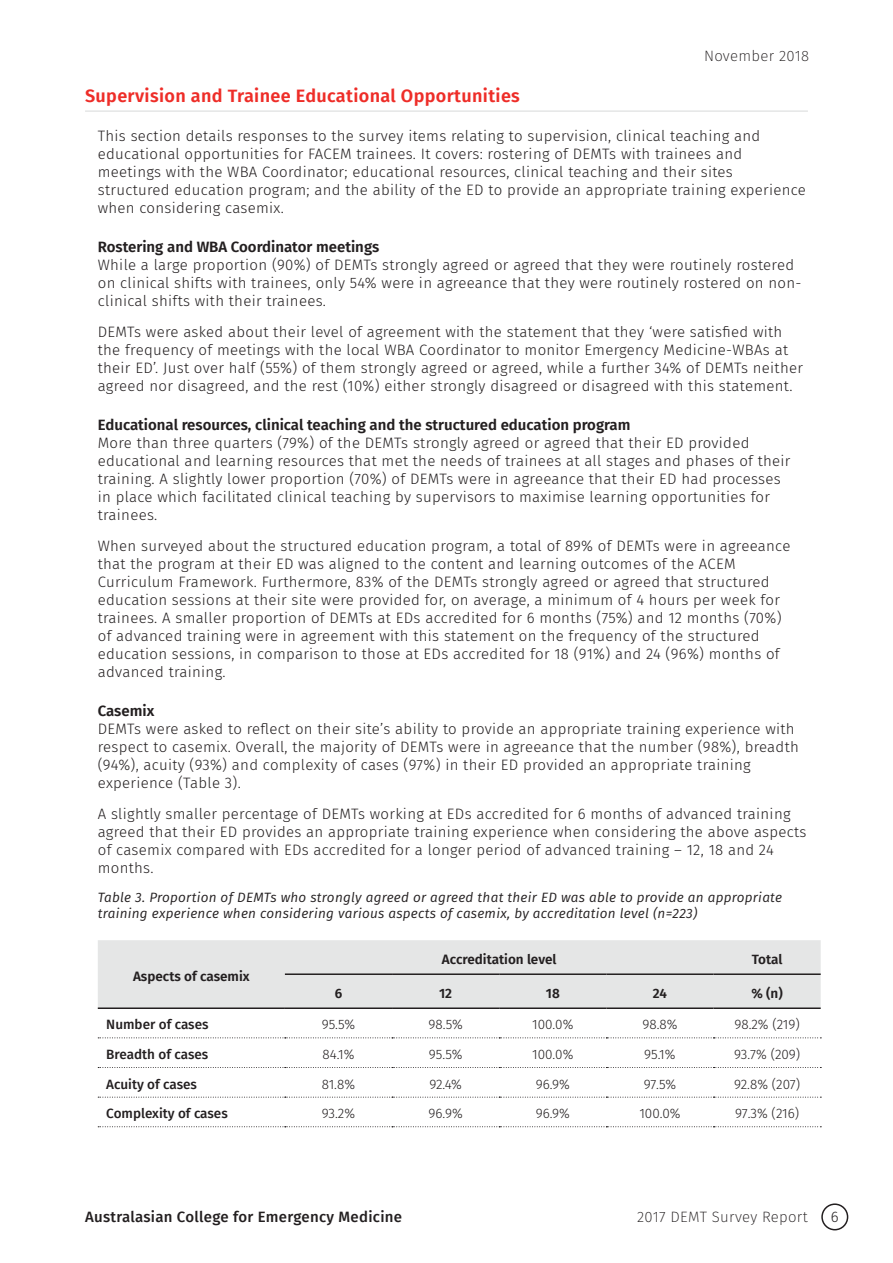
<style>
.page{position:relative;width:893px;height:1263px;background:#fff}
.page>*{position:absolute;margin:0;border:0;box-sizing:border-box;transform-origin:0 0}
.t1{font:600 18px "Fira Sans";letter-spacing:.02em;color:#ee2d28}
.t2{font:300 15px/18px "Fira Sans";letter-spacing:.02em;color:#231f20}
.t3{font:600 15px "Fira Sans";color:#231f20}
.t4{font:500 15px "Fira Sans";letter-spacing:.02em;color:#231f20}
.t5{font:200 15px "Fira Sans";letter-spacing:.02em;color:#231f20}
.t6{font:italic 13.5px/16.2px "Fira Sans";letter-spacing:.02em;color:#231f20}
.t7{font:300 13.5px "Fira Sans";color:#231f20}
.t8{font:500 13.5px "Fira Sans";color:#231f20}
.t9{font:600 13.5px "Fira Sans";color:#231f20}
</style>
<div class="page">
<div style="left:821px;top:1203px;width:27px;height:27px;border:2px solid #231f20;border-radius:50%"></div>
<hr style="left:85px;top:110px;width:723px;height:2px;background:#e5e6e6">
<div style="left:98px;top:940px;width:723px;height:67px;background:#e5e6e6"></div>
<hr style="left:285px;top:973px;width:107px;height:2px;background:#231f20">
<hr style="left:392px;top:973px;width:107px;height:2px;background:#231f20">
<hr style="left:499px;top:973px;width:107px;height:2px;background:#231f20">
<hr style="left:606px;top:973px;width:107px;height:2px;background:#231f20">
<hr style="left:713px;top:973px;width:108px;height:2px;background:#231f20">
<svg style="left:98px;top:1037px;width:723px;height:1px"></svg>
<svg style="left:98px;top:1067px;width:723px;height:1px"></svg>
<svg style="left:98px;top:1097px;width:723px;height:1px"></svg>
<svg style="left:98px;top:1126px;width:723px;height:1px"></svg>
<hr style="left:98px;top:1007px;width:187px;height:2px;background:#231f20">
<hr style="left:285px;top:1007px;width:107px;height:2px;background:#231f20">
<hr style="left:392px;top:1007px;width:107px;height:2px;background:#231f20">
<hr style="left:499px;top:1007px;width:107px;height:2px;background:#231f20">
<hr style="left:606px;top:1007px;width:107px;height:2px;background:#231f20">
<hr style="left:713px;top:1007px;width:108px;height:2px;background:#231f20">
<p class="t5" style="left:704px;top:46px;width:107px">November 2018</p>
<p class="t1" style="left:85px;top:81px;width:436px">Supervision and Trainee Educational Opportunities</p>
<p class="t2" style="left:98px;top:127px;width:710px">This section details responses to the survey items relating to supervision, clinical teaching and educational opportunities for FACEM trainees. It covers: rostering of DEMTs with trainees and meetings with the WBA Coordinator; educational resources, clinical teaching and their sites structured education program; and the ability of the ED to provide an appropriate training experience when considering casemix.</p>
<p class="t3" style="left:98px;top:235px;width:283px">Rostering and WBA Coordinator meetings</p>
<p class="t2" style="left:98px;top:256px;width:705px">While a large proportion (90%) of DEMTs strongly agreed or agreed that they were routinely rostered on clinical shifts with trainees, only 54% were in agreeance that they were routinely rostered on non&shy;clinical shifts with their trainees.</p>
<p class="t2" style="left:98px;top:323px;width:707px">DEMTs were asked about their level of agreement with the statement that they ‘were satisfied with the frequency of meetings with the local WBA Coordinator to monitor Emergency Medicine-WBAs at their ED’. Just over half (55%) of them strongly agreed or agreed, while a further 34% of DEMTs neither agreed nor disagreed, and the rest (10%) either strongly disagreed or disagreed with this statement.</p>
<p class="t3" style="left:98px;top:413px;width:534px">Educational resources, clinical teaching and the structured education program</p>
<p class="t2" style="left:98px;top:434px;width:694px">More than three quarters (79%) of the DEMTs strongly agreed or agreed that their ED provided educational and learning resources that met the needs of trainees at all stages and phases of their training. A slightly lower proportion (70%) of DEMTs were in agreeance that their ED had processes in place which facilitated clinical teaching by supervisors to maximise learning opportunities for trainees.</p>
<p class="t2" style="left:98px;top:537px;width:694px">When surveyed about the structured education program, a total of 89% of DEMTs were in agreeance that the program at their ED was aligned to the content and learning outcomes of the ACEM Curriculum Framework. Furthermore, 83% of the DEMTs strongly agreed or agreed that structured education sessions at their site were provided for, on average, a minimum of 4 hours per week for trainees. A smaller proportion of DEMTs at EDs accredited for 6 months (75%) and 12 months (70%) of advanced training were in agreement with this statement on the frequency of the structured education sessions, in comparison to those at EDs accredited for 18 (91%) and 24 (96%) months of advanced training.</p>
<p class="t3" style="left:98px;top:699px;width:58px">Casemix</p>
<p class="t2" style="left:98px;top:720px;width:703px">DEMTs were asked to reflect on their site’s ability to provide an appropriate training experience with respect to casemix. Overall, the majority of DEMTs were in agreeance that the number (98%), breadth (94%), acuity (93%) and complexity of cases (97%) in their ED provided an appropriate training experience (Table 3).</p>
<p class="t2" style="left:98px;top:805px;width:710px">A slightly smaller percentage of DEMTs working at EDs accredited for 6 months of advanced training agreed that their ED provides an appropriate training experience when considering the above aspects of casemix compared with EDs accredited for a longer period of advanced training – 12, 18 and 24 months.</p>
<p class="t6" style="left:98px;top:889px;width:686px">Table 3. Proportion of DEMTs who strongly agreed or agreed that their ED was able to provide an appropriate training experience when considering various aspects of casemix, by accreditation level (n=223)</p>
<p class="t9" style="left:133px;top:965px;width:118px">Aspects of casemix</p>
<p class="t9" style="left:442px;top:948px;width:116px">Accreditation level</p>
<p class="t9" style="left:752px;top:948px;width:32px">Total</p>
<p class="t9" style="left:335px;top:982px;width:9px">6</p>
<p class="t9" style="left:439px;top:982px;width:15px">12</p>
<p class="t9" style="left:546px;top:982px;width:15px">18</p>
<p class="t9" style="left:653px;top:982px;width:16px">24</p>
<p class="t9" style="left:751px;top:982px;width:33px">% (n)</p>
<p class="t8" style="left:106px;top:1014px;width:104px">Number of cases</p>
<p class="t7" style="left:322px;top:1015px;width:35px">95.5%</p>
<p class="t7" style="left:429px;top:1015px;width:36px">98.5%</p>
<p class="t7" style="left:532px;top:1015px;width:43px">100.0%</p>
<p class="t7" style="left:642px;top:1015px;width:37px">98.8%</p>
<p class="t7" style="left:734px;top:1015px;width:67px">98.2% (219)</p>
<p class="t8" style="left:106px;top:1043px;width:103px">Breadth of cases</p>
<p class="t7" style="left:322px;top:1045px;width:33px">84.1%</p>
<p class="t7" style="left:429px;top:1045px;width:35px">95.5%</p>
<p class="t7" style="left:532px;top:1045px;width:43px">100.0%</p>
<p class="t7" style="left:644px;top:1045px;width:33px">95.1%</p>
<p class="t7" style="left:734px;top:1045px;width:68px">93.7% (209)</p>
<p class="t8" style="left:106px;top:1073px;width:92px">Acuity of cases</p>
<p class="t7" style="left:322px;top:1074px;width:35px">81.8%</p>
<p class="t7" style="left:429px;top:1074px;width:34px">92.4%</p>
<p class="t7" style="left:536px;top:1074px;width:36px">96.9%</p>
<p class="t7" style="left:644px;top:1074px;width:34px">97.5%</p>
<p class="t7" style="left:734px;top:1074px;width:67px">92.8% (207)</p>
<p class="t8" style="left:106px;top:1103px;width:123px">Complexity of cases</p>
<p class="t7" style="left:322px;top:1104px;width:35px">93.2%</p>
<p class="t7" style="left:429px;top:1104px;width:36px">96.9%</p>
<p class="t7" style="left:536px;top:1104px;width:36px">96.9%</p>
<p class="t7" style="left:639px;top:1104px;width:43px">100.0%</p>
<p class="t7" style="left:735px;top:1104px;width:66px">97.3% (216)</p>
<p class="t4" style="left:85px;top:1205px;width:319px">Australasian College for Emergency Medicine</p>
<p class="t5" style="left:637px;top:1206px;width:172px">2017 DEMT Survey Report</p>
<p class="t2" style="left:831px;top:1208px;width:9px">6</p>
</div>
